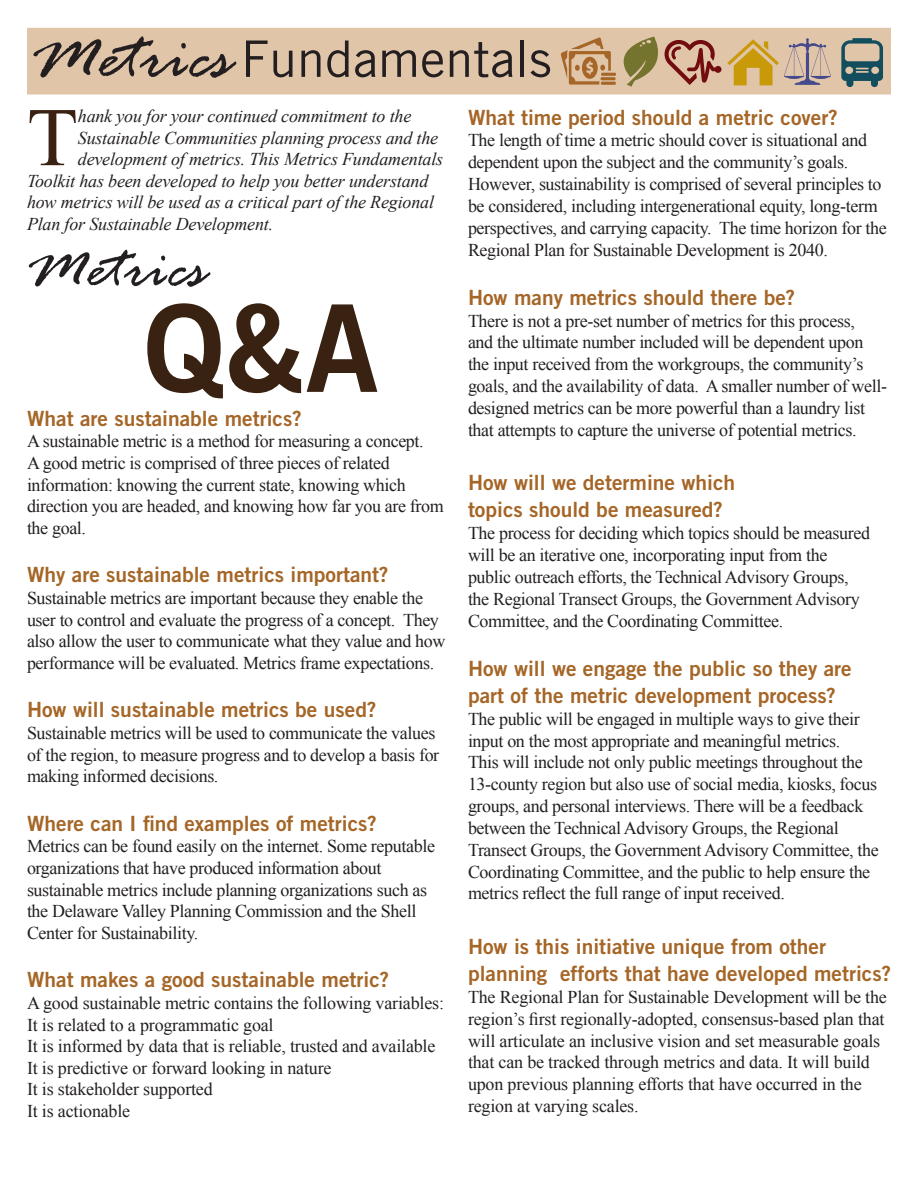
<style>
.page{position:relative;width:918px;height:1188px;background:#fff}
.page>*{position:absolute;margin:0;border:0;box-sizing:border-box;transform-origin:0 0}
.t1{font:120.9px "Trade Gothic LT Std Bd 2";color:#392212}
.Paragraph_Style_1{font:83.25px "Times New Roman";color:#392212}
.t2{font:italic 71.85px "Rage";color:#231f20}
.t3{font:italic 64.35px "Rage";color:#231f20}
.t4{font:50.4px "Trade Gothic LT Std";color:#231f20}
.QA_Headers{font:21px/27.3px "Trade Gothic LT Std Bd 2";color:#a56627}
.t5{font:18px/21.9px "Times New Roman";letter-spacing:-.02em;color:#231f20}
.Paragraph_Style_1-2{font:italic 18px "Times New Roman";letter-spacing:-.01em;color:#231f20}
</style>
<div class="page">
<div style="left:27px;top:28px;width:864px;height:66px;background:#e0c5a9"></div>
<svg style="left:841px;top:38px;width:42px;height:49px"></svg>
<svg style="left:561px;top:37px;width:160px;height:50px"></svg>
<svg style="left:727px;top:38px;width:104px;height:47px"></svg>
<p class="t2" style="left:32px;top:18px;width:202px">Metrics</p>
<p class="t4" style="left:241px;top:28px;width:312px">Fundamentals</p>
<p class="Paragraph_Style_1" style="left:27px;top:81px;width:52px">T</p>
<p class="Paragraph_Style_1-2" style="left:78px;top:104px;width:335px">hank you for your continued commitment to the</p>
<p class="Paragraph_Style_1-2" style="left:78px;top:125px;width:362px">Sustainable Communities planning process and the</p>
<p class="Paragraph_Style_1-2" style="left:78px;top:147px;width:367px">development of metrics. This Metrics Fundamentals</p>
<p class="Paragraph_Style_1-2" style="left:27px;top:168px;width:403px">Toolkit has been developed to help you better understand</p>
<p class="Paragraph_Style_1-2" style="left:27px;top:190px;width:409px">how metrics will be used as a critical part of the Regional</p>
<p class="Paragraph_Style_1-2" style="left:27px;top:212px;width:248px">Plan for Sustainable Development.</p>
<p class="t3" style="left:27px;top:234px;width:181px">Metrics</p>
<p class="t1" style="left:144px;top:274px;width:237px">Q&amp;A</p>
<p class="QA_Headers" style="left:27px;top:404px;width:276px">What are sustainable metrics?</p>
<p class="t5" style="left:27px;top:430px;width:418px">A sustainable metric is a method for measuring a concept.<br>A good metric is comprised of three pieces of related information: knowing the current state, knowing which direction you are headed, and knowing how far you are from the goal.</p>
<p class="QA_Headers" style="left:27px;top:561px;width:363px">Why are sustainable metrics important?</p>
<p class="t5" style="left:27px;top:587px;width:420px">Sustainable metrics are important because they enable the user to control and evaluate the progress of a concept. They also allow the user to communicate what they value and how performance will be evaluated. Metrics frame expectations.</p>
<p class="QA_Headers" style="left:27px;top:696px;width:351px">How will sustainable metrics be used?</p>
<p class="t5" style="left:27px;top:722px;width:414px">Sustainable metrics will be used to communicate the values of the region, to measure progress and to develop a basis for making informed decisions.</p>
<p class="QA_Headers" style="left:27px;top:809px;width:351px">Where can I find examples of metrics?</p>
<p class="t5" style="left:27px;top:835px;width:410px">Metrics can be found easily on the internet. Some reputable organizations that have produced information about sustainable metrics include planning organizations such as the Delaware Valley Planning Commission and the Shell Center for Sustainability.</p>
<p class="QA_Headers" style="left:27px;top:966px;width:364px">What makes a good sustainable metric?</p>
<p class="t5" style="left:27px;top:992px;width:419px">A good sustainable metric contains the following variables:</p>
<p class="t5" style="left:27px;top:1013px;width:248px">It is related to a programmatic goal</p>
<p class="t5" style="left:27px;top:1035px;width:410px">It is informed by data that is reliable, trusted and available</p>
<p class="t5" style="left:27px;top:1057px;width:306px">It is predictive or forward looking in nature</p>
<p class="t5" style="left:27px;top:1078px;width:187px">It is stakeholder supported</p>
<p class="t5" style="left:27px;top:1100px;width:105px">It is actionable</p>
<p class="QA_Headers" style="left:468px;top:103px;width:371px">What time period should a metric cover?</p>
<p class="t5" style="left:468px;top:129px;width:420px">The length of time a metric should cover is situational and dependent upon the subject and the community’s goals.<br>However, sustainability is comprised of several principles to be considered, including intergenerational equity, long-term perspectives, and carrying capacity. The time horizon for the Regional Plan for Sustainable Development is 2040.</p>
<p class="QA_Headers" style="left:468px;top:283px;width:329px">How many metrics should there be?</p>
<p class="t5" style="left:468px;top:309px;width:421px">There is not a pre-set number of metrics for this process,<br>and the ultimate number included will be dependent upon the input received from the workgroups, the community’s goals, and the availability of data. A smaller number of well&shy;designed metrics can be more powerful than a laundry list that attempts to capture the universe of potential metrics.</p>
<p class="QA_Headers" style="left:468px;top:469px;width:269px">How will we determine which topics should be measured?</p>
<p class="t5" style="left:468px;top:522px;width:404px">The process for deciding which topics should be measured will be an iterative one, incorporating input from the public outreach efforts, the Technical Advisory Groups, the Regional Transect Groups, the Government Advisory Committee, and the Coordinating Committee.</p>
<p class="QA_Headers" style="left:468px;top:654px;width:385px">How will we engage the public so they are part of the metric development process?</p>
<p class="t5" style="left:468px;top:708px;width:412px">The public will be engaged in multiple ways to give their input on the most appropriate and meaningful metrics.<br>This will include not only public meetings throughout the 13-county region but also use of social media, kiosks, focus groups, and personal interviews. There will be a feedback between the Technical Advisory Groups, the Regional Transect Groups, the Government Advisory Committee, the Coordinating Committee, and the public to help ensure the metrics reflect the full range of input received.</p>
<p class="QA_Headers" style="left:468px;top:932px;width:425px">How is this initiative unique from other planning efforts that have developed metrics?</p>
<p class="t5" style="left:468px;top:986px;width:420px">The Regional Plan for Sustainable Development will be the region’s first regionally-adopted, consensus-based plan that will articulate an inclusive vision and set measurable goals that can be tracked through metrics and data. It will build upon previous planning efforts that have occurred in the region at varying scales.</p>
</div>
